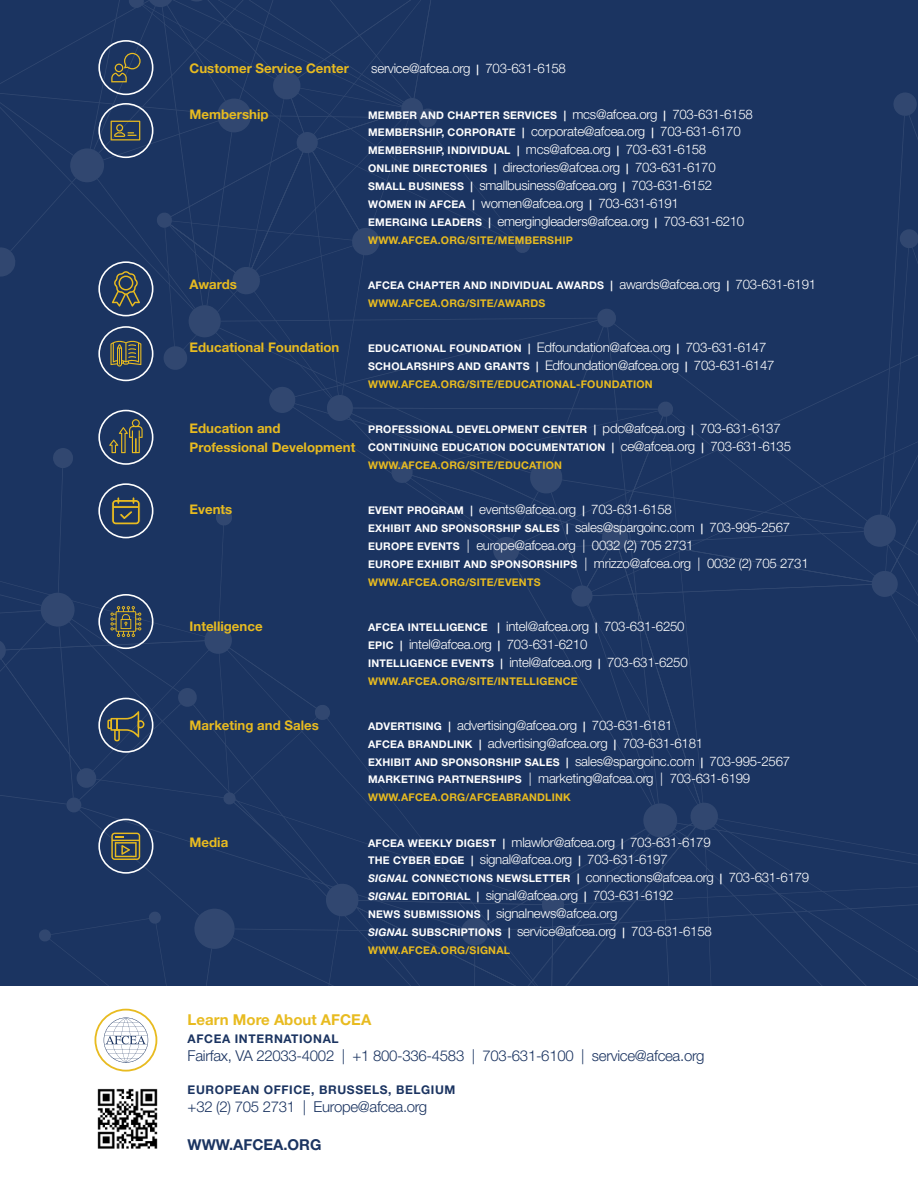
<style>
.page{position:relative;width:918px;height:1188px;background:#fff}
.page>*{position:absolute;margin:0;border:0;box-sizing:border-box;transform-origin:0 0}
.t1{font:15px "Helvetica Neue LT 45 Lt";letter-spacing:-.02em;color:#1b3461}
.t2{font:15px "Helvetica Neue LT 75 Bd";color:#e8bb20}
.t3{font:15px "Helvetica Neue LT 75 Bd";color:#1b3461}
.t4{font:13.2px/17.9px "Helvetica Neue LT 45 Lt";letter-spacing:-.02em;color:#fff}
.t5{font:13.2px/19.2px "Helvetica Neue LT 75 Bd";color:#e8bb20}
.t6{font:12px "Helvetica Neue LT 75 Bd";letter-spacing:.05em;color:#1b3461}
.t7{font:10.65px/17.9px "Helvetica Neue LT 75 Bd";letter-spacing:.02em;color:#fff}
.t8{font:10.65px "Helvetica Neue LT 75 Bd";letter-spacing:.02em;color:#e8bb20}
.s1{font-family:"Helvetica Neue LT 75 Bd";font-size:10.65px}
.s2{font-family:"Helvetica Neue LT 45 Lt";font-size:13.2px}
.s3{color:#e8bb20}
.s4{font-family:"Helvetica Neue LT 76 Bd It";font-size:10.65px}
</style>
<div class="page">
<svg style="left:104px;top:1018px;width:44px;height:45px"></svg>
<div style="left:94px;top:1009px;width:63px;height:63px;border:2px solid #e8bb20;border-radius:50%"></div>
<div style="left:0;top:0;width:918px;height:986px;background:#1b3461"></div>
<img style="left:97px;top:1088px;width:61px;height:61px">
<p class="t5" style="left:190px;top:59px;width:161px">Customer Service Center</p>
<p class="t4" style="left:371px;top:59px;width:196px">service@afcea.org <span class="s1">|</span> 703-631-6158</p>
<p class="t5" style="left:190px;top:104px;width:80px">Membership</p>
<p class="t7" style="left:368px;top:106px;width:386px">MEMBER AND CHAPTER SERVICES | <span class="s2">mcs@afcea.org</span> | <span class="s2">703-631-6158</span></p>
<p class="t4" style="left:368px;top:123px;width:378px"><span class="s1">MEMBERSHIP, CORPORATE |</span> corporate@afcea.org <span class="s1">|</span> 703-631-6170<br><span class="s1">MEMBERSHIP, INDIVIDUAL |</span> mcs@afcea.org <span class="s1">|</span> 703-631-6158<br><span class="s1">ONLINE DIRECTORIES |</span> directories@afcea.org <span class="s1">|</span> 703-631-6170<br><span class="s1">SMALL BUSINESS |</span> smallbusiness@afcea.org <span class="s1">|</span> 703-631-6152<br><span class="s1">WOMEN IN AFCEA |</span> women@afcea.org <span class="s1">|</span> 703-631-6191<br><span class="s1">EMERGING LEADERS |</span> emergingleaders@afcea.org <span class="s1">|</span> 703-631-6210</p>
<p class="t8" style="left:368px;top:233px;width:206px">WWW.AFCEA.ORG/SITE/MEMBERSHIP</p>
<p class="t5" style="left:190px;top:274px;width:49px">Awards</p>
<p class="t7" style="left:368px;top:276px;width:450px">AFCEA CHAPTER AND INDIVIDUAL AWARDS | <span class="s2">awards@afcea.org</span> | <span class="s2">703-631-6191<br></span><span class="s3">WWW.AFCEA.ORG/SITE/AWARDS</span></p>
<p class="t5" style="left:190px;top:337px;width:151px">Educational Foundation</p>
<p class="t4" style="left:368px;top:338px;width:408px"><span class="s1">EDUCATIONAL FOUNDATION |</span> Edfoundation@afcea.org <span class="s1">|</span> 703-631-6147<br><span class="s1">SCHOLARSHIPS AND GRANTS |</span> Edfoundation@afcea.org <span class="s1">|</span> 703-631-6147</p>
<p class="t8" style="left:368px;top:378px;width:286px">WWW.AFCEA.ORG/SITE/EDUCATIONAL-FOUNDATION</p>
<p class="t5" style="left:190px;top:418px;width:167px">Education and<br>Professional Development</p>
<p class="t7" style="left:368px;top:420px;width:424px">PROFESSIONAL DEVELOPMENT CENTER | <span class="s2">pdc@afcea.org</span> | <span class="s2">703-631-6137<br></span>CONTINUING EDUCATION DOCUMENTATION | <span class="s2">ce@afcea.org</span> | <span class="s2">703-631-6135<br></span><span class="s3">WWW.AFCEA.ORG/SITE/EDUCATION</span></p>
<p class="t5" style="left:190px;top:499px;width:44px">Events</p>
<p class="t4" style="left:368px;top:500px;width:442px"><span class="s1">EVENT PROGRAM |</span> events@afcea.org <span class="s1">|</span> 703-631-6158<br><span class="s1">EXHIBIT AND SPONSORSHIP SALES |</span> sales@spargoinc.com <span class="s1">|</span> 703-995-2567<br><span class="s1">EUROPE EVENTS</span> | europe@afcea.org | 0032 (2) 705 2731<br><span class="s1">EUROPE EXHIBIT AND SPONSORSHIPS</span> | mrizzo@afcea.org | 0032 (2) 705 2731</p>
<p class="t8" style="left:368px;top:575px;width:174px">WWW.AFCEA.ORG/SITE/EVENTS</p>
<p class="t5" style="left:190px;top:616px;width:75px">Intelligence</p>
<p class="t4" style="left:368px;top:617px;width:321px"><span class="s1">AFCEA INTELLIGENCE |</span> intel@afcea.org <span class="s1">|</span> 703-631-6250<br><span class="s1">EPIC |</span> intel@afcea.org <span class="s1">|</span> 703-631-6210<br><span class="s1">INTELLIGENCE EVENTS |</span> intel@afcea.org <span class="s1">|</span> 703-631-6250</p>
<p class="t8" style="left:368px;top:674px;width:211px">WWW.AFCEA.ORG/SITE/INTELLIGENCE</p>
<p class="t5" style="left:190px;top:715px;width:131px">Marketing and Sales</p>
<p class="t4" style="left:368px;top:716px;width:424px"><span class="s1">ADVERTISING |</span> advertising@afcea.org <span class="s1">|</span> 703-631-6181<br><span class="s1">AFCEA BRANDLINK |</span> advertising@afcea.org <span class="s1">|</span> 703-631-6181<br><span class="s1">EXHIBIT AND SPONSORSHIP SALES |</span> sales@spargoinc.com <span class="s1">|</span> 703-995-2567<br><span class="s1">MARKETING PARTNERSHIPS</span> | marketing@afcea.org | 703-631-6199</p>
<p class="t8" style="left:368px;top:791px;width:204px">WWW.AFCEA.ORG/AFCEABRANDLINK</p>
<p class="t5" style="left:190px;top:832px;width:40px">Media</p>
<p class="t4" style="left:368px;top:833px;width:443px"><span class="s1">AFCEA WEEKLY DIGEST |</span> mlawlor@afcea.org <span class="s1">|</span> 703-631-6179<br><span class="s1">THE CYBER EDGE |</span> signal@afcea.org <span class="s1">|</span> 703-631-6197<br><span class="s4">SIGNAL</span> <span class="s1">CONNECTIONS NEWSLETTER |</span> connections@afcea.org <span class="s1">|</span> 703-631-6179<br><span class="s4">SIGNAL</span> <span class="s1">EDITORIAL |</span> signal@afcea.org <span class="s1">|</span> 703-631-6192<br><span class="s1">NEWS SUBMISSIONS |</span> signalnews@afcea.org<br><span class="s4">SIGNAL</span> <span class="s1">SUBSCRIPTIONS |</span> service@afcea.org <span class="s1">|</span> 703-631-6158</p>
<p class="t8" style="left:368px;top:944px;width:143px">WWW.AFCEA.ORG/SIGNAL</p>
<p class="t2" style="left:188px;top:1011px;width:185px">Learn More About AFCEA</p>
<p class="t6" style="left:188px;top:1032px;width:153px">AFCEA INTERNATIONAL</p>
<p class="t1" style="left:188px;top:1047px;width:518px">Fairfax, VA 22033-4002 | +1 800-336-4583 | 703-631-6100 | service@afcea.org</p>
<p class="t6" style="left:188px;top:1082px;width:269px">EUROPEAN OFFICE, BRUSSELS, BELGIUM</p>
<p class="t1" style="left:188px;top:1097px;width:241px">+32 (2) 705 2731 | Europe@afcea.org</p>
<p class="t3" style="left:188px;top:1135px;width:135px">WWW.AFCEA.ORG</p>
</div>
